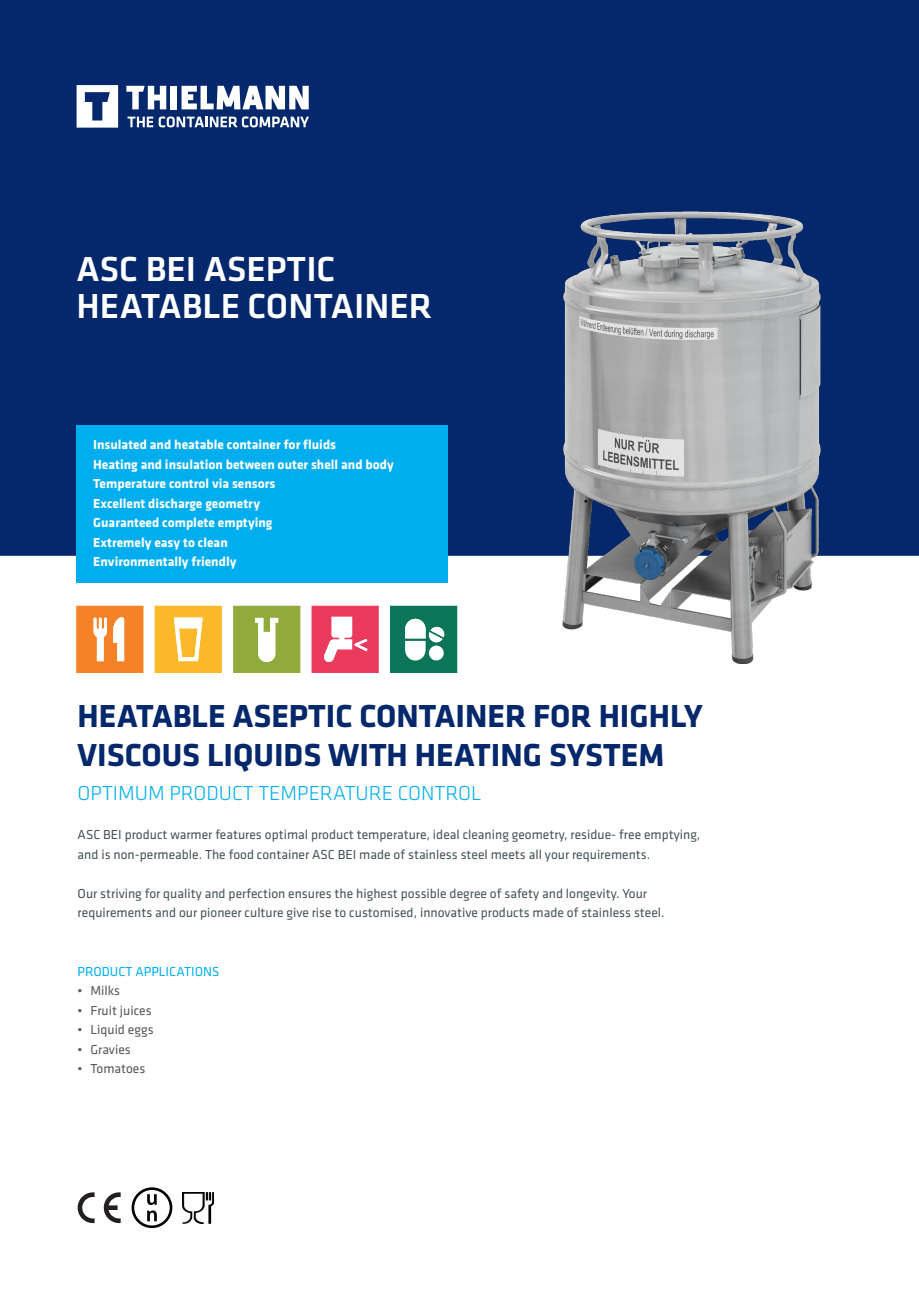
<style>
.page{position:relative;width:919px;height:1289px;background:#fff}
.page>*{position:absolute;margin:0;border:0;box-sizing:border-box;transform-origin:0 0}
.Titular{font:500 36px/37.5px "Klavika";color:#fff}
.Subtitular{font:700 33px "Klavika";color:#04286b}
.Tit_Parrafo{font:300 21px "Klavika";color:#00aeef}
.t1{font:13.5px/19.5px "Klavika";color:#475359}
.t2{font:700 13.5px "Klavika";color:#fff}
.t3{font:13.5px "Klavika";color:#57585a}
.t4{font:13.5px "Klavika";color:#00aeef}
</style>
<div class="page">
<div style="left:1px;top:1px;width:917px;height:554px;background:#04286b"></div>
<svg style="left:77px;top:85px;width:41px;height:43px"></svg>
<svg style="left:126px;top:86px;width:40px;height:23px"></svg>
<div style="left:171px;top:86px;width:6px;height:23px;background:#fff"></div>
<svg style="left:181px;top:86px;width:128px;height:23px"></svg>
<svg style="left:127px;top:117px;width:26px;height:10px"></svg>
<svg style="left:159px;top:116px;width:150px;height:11px"></svg>
<div style="left:76px;top:425px;width:372px;height:158px;background:#00aeef"></div>
<img style="left:183px;top:1192px;width:31px;height:31px">
<svg style="left:132px;top:1187px;width:40px;height:40px"></svg>
<svg style="left:155px;top:605px;width:67px;height:68px;background:#fbc248"></svg>
<svg style="left:233px;top:605px;width:67px;height:68px;background:#a2b85a"></svg>
<svg style="left:311px;top:605px;width:68px;height:68px"></svg>
<svg style="left:76px;top:605px;width:67px;height:68px"></svg>
<svg style="left:390px;top:605px;width:67px;height:68px"></svg>
<img style="left:489px;top:211px;width:383px;height:452px">
<svg style="left:103px;top:1192px;width:18px;height:31px"></svg>
<svg style="left:77px;top:1192px;width:17px;height:31px"></svg>
<p class="Titular" style="left:77px;top:249px;width:357px">ASC BEI ASEPTIC<br>HEATABLE CONTAINER</p>
<p class="t2" style="left:93px;top:435px;width:244px">Insulated and heatable container for fluids</p>
<p class="t2" style="left:93px;top:454px;width:302px">Heating and insulation between outer shell and body</p>
<p class="t2" style="left:93px;top:474px;width:184px">Temperature control via sensors</p>
<p class="t2" style="left:93px;top:493px;width:168px">Excellent discharge geometry</p>
<p class="t2" style="left:93px;top:513px;width:181px">Guaranteed complete emptying</p>
<p class="t2" style="left:93px;top:532px;width:136px">Extremely easy to clean</p>
<p class="t2" style="left:93px;top:552px;width:145px">Environmentally friendly</p>
<p class="Subtitular" style="left:78px;top:692px;width:626px">HEATABLE ASEPTIC CONTAINER FOR HIGHLY</p>
<p class="Subtitular" style="left:78px;top:731px;width:588px">VISCOUS LIQUIDS WITH HEATING SYSTEM</p>
<p class="Tit_Parrafo" style="left:78px;top:780px;width:405px">OPTIMUM PRODUCT TEMPERATURE CONTROL</p>
<p class="t1" style="left:78px;top:824px;width:624px">ASC BEI product warmer features optimal product temperature, ideal cleaning geometry, residue- free emptying, and is non-permeable. The food container ASC BEI made of stainless steel meets all your requirements.</p>
<p class="t1" style="left:78px;top:883px;width:588px">Our striving for quality and perfection ensures the highest possible degree of safety and longevity. Your requirements and our pioneer culture give rise to customised, innovative products made of stainless steel.</p>
<p class="t4" style="left:78px;top:962px;width:143px">PRODUCT APPLICATIONS</p>
<p class="t3" style="left:78px;top:981px;width:44px">• Milks</p>
<p class="t3" style="left:78px;top:1001px;width:75px">• Fruit juices</p>
<p class="t3" style="left:78px;top:1020px;width:77px">• Liquid eggs</p>
<p class="t3" style="left:78px;top:1040px;width:55px">• Gravies</p>
<p class="t3" style="left:78px;top:1059px;width:69px">• Tomatoes</p>
</div>
